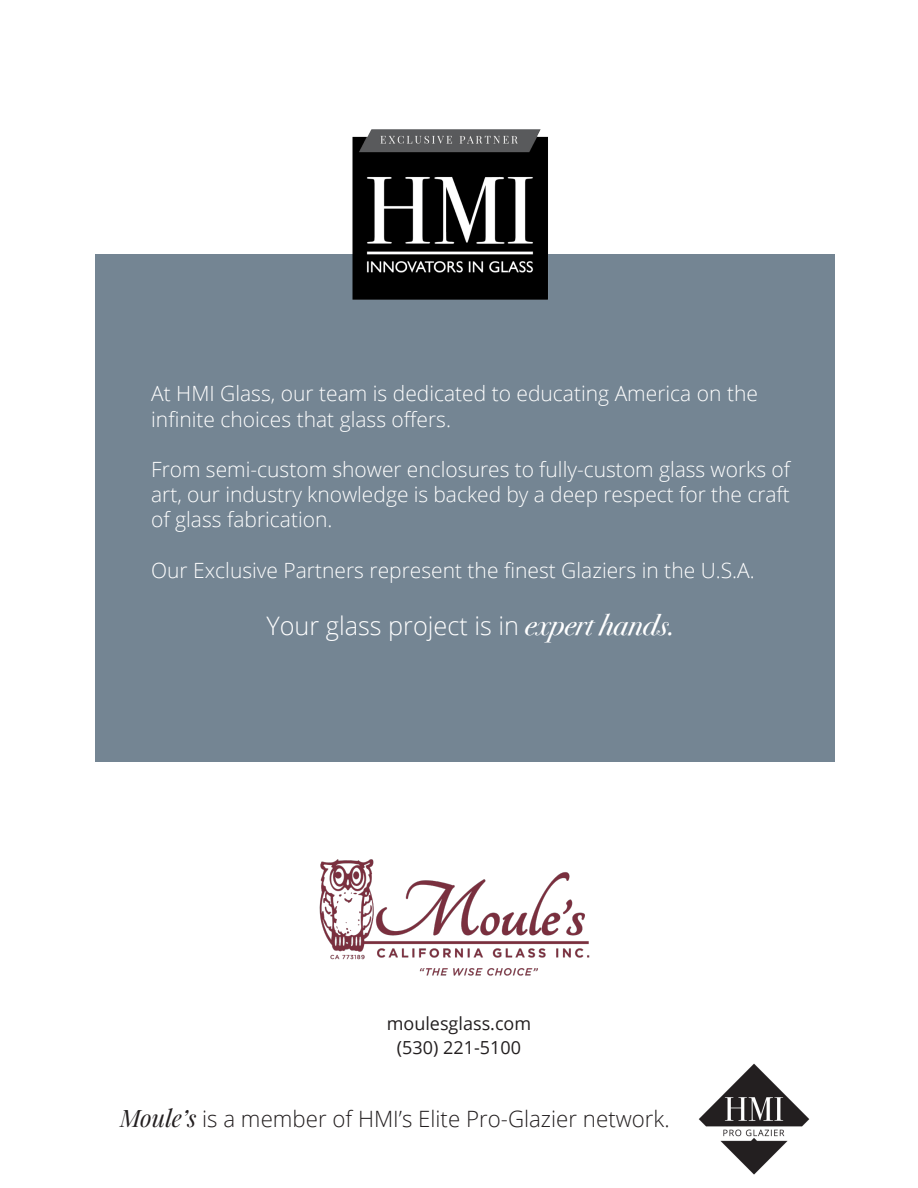
<style>
.page{position:relative;width:918px;height:1188px;background:#fff}
.page>*{position:absolute;margin:0;border:0;box-sizing:border-box;transform-origin:0 0}
.t1{font:300 25.5px "Open Sans";color:#fff}
.t2{font:300 22.5px "Open Sans";color:#231f20}
.t3{font:300 21px/25.2px "Open Sans";color:#fff;text-align:justify}
.t4{font:18px "Open Sans";color:#231f20}
.s1{font-family:"Bodoni Svty Two ITCTT";font-weight:400;font-style:italic;font-size:30px}
.s2{font-family:"Playfair Display";font-weight:400;font-style:italic;font-size:24px}
</style>
<div class="page">
<div style="left:95px;top:254px;width:740px;height:508px;background:#748593"></div>
<img style="left:352px;top:129px;width:196px;height:171px">
<img style="left:319px;top:859px;width:271px;height:117px">
<img style="left:699px;top:1063px;width:111px;height:112px">
<p class="t3" style="left:151px;top:381px;width:608px">At HMI Glass, our team is dedicated to educating America on the</p>
<p class="t3" style="left:151px;top:406px;width:301px">infinite choices that glass offers.</p>
<p class="t3" style="left:151px;top:456px;width:640px">From semi-custom shower enclosures to fully-custom glass works of art, our industry knowledge is backed by a deep respect for the craft of glass fabrication.</p>
<p class="t3" style="left:151px;top:557px;width:605px">Our Exclusive Partners represent the finest Glaziers in the U.S.A.</p>
<p class="t1" style="left:267px;top:609px;width:410px">Your glass project is in <span class="s1">expert hands.</span></p>
<p class="t4" style="left:387px;top:1011px;width:146px">moulesglass.com</p>
<p class="t4" style="left:397px;top:1035px;width:126px">(530) 221-5100</p>
<p class="t2" style="left:120px;top:1103px;width:551px"><span class="s2">Moule’s</span> is a member of HMI’s Elite Pro-Glazier network.</p>
</div>
